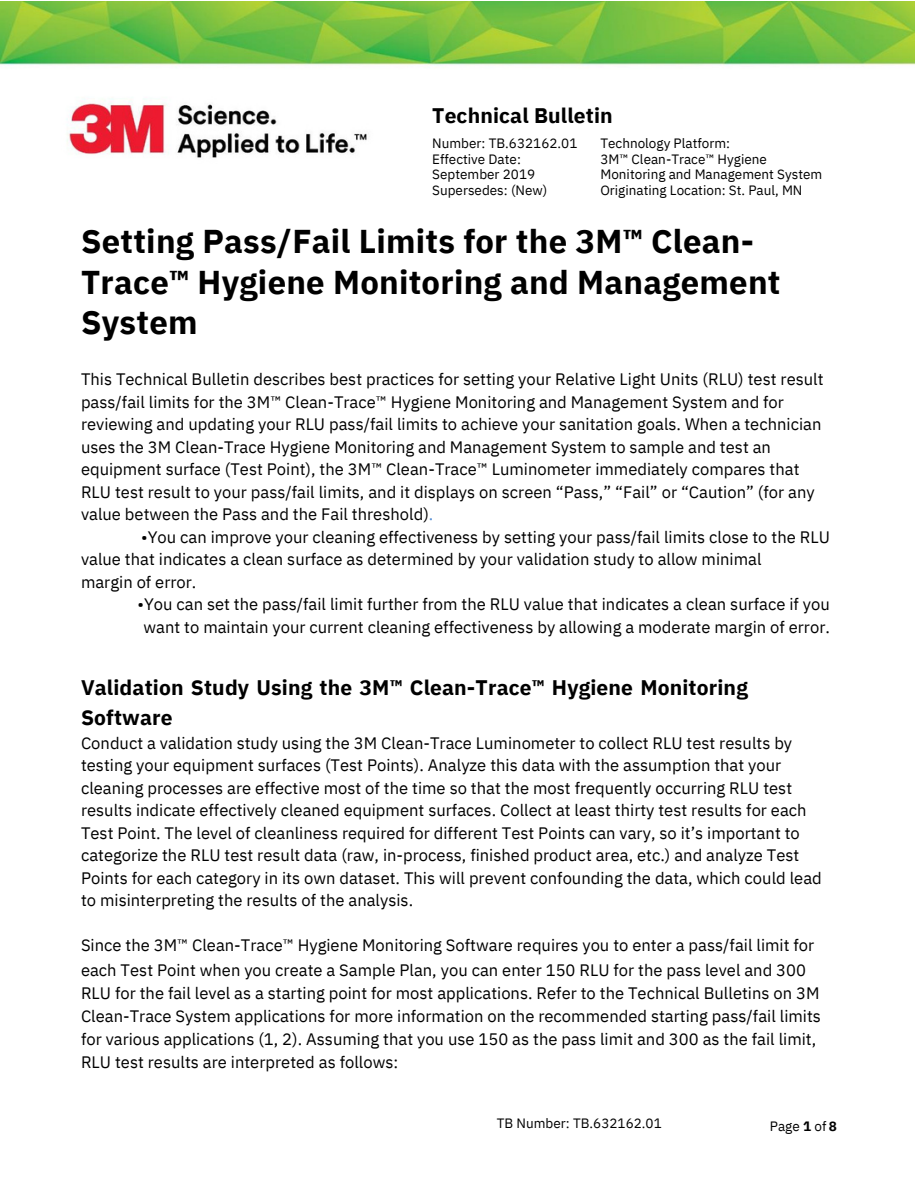
<style>
.page{position:relative;width:918px;height:1188px;background:#fff}
.page>*{position:absolute;margin:0;border:0;box-sizing:border-box;transform-origin:0 0}
.t1{font:700 33px/40.5px "IBM Plex Sans";letter-spacing:.01em;color:#000}
.t2{font:700 21px/29.2px "IBM Plex Sans";letter-spacing:.005em;color:#000}
.t3{font:16.5px/22.5px "IBM Plex Sans";color:#000}
.t4{font:13.5px/15.8px "IBM Plex Sans";color:#000}
.s1{color:#548dd4}
.s2{font-weight:700}
</style>
<div class="page">
<img style="left:0;top:1px;width:915px;height:157px">
<p class="t2" style="left:432px;top:101px;width:182px">Technical Bulletin</p>
<p class="t4" style="left:600px;top:135px;width:131px">Technology Platform:</p>
<p class="t4" style="left:600px;top:151px;width:223px">3M™ Clean-Trace™ Hygiene<br>Monitoring and Management System<br>Originating Location: St. Paul, MN</p>
<p class="t1" style="left:81px;top:221px;width:701px">Setting Pass/Fail Limits for the 3M™ Clean-<br>Trace™ Hygiene Monitoring and Management<br>System</p>
<p class="t4" style="left:432px;top:135px;width:147px">Number: TB.632162.01<br>Effective Date:<br>September 2019<br>Supersedes: (New)</p>
<p class="t3" style="left:81px;top:368px;width:744px">This Technical Bulletin describes best practices for setting your Relative Light Units (RLU) test result pass/fail limits for the 3M™ Clean-Trace™ Hygiene Monitoring and Management System and for reviewing and updating your RLU pass/fail limits to achieve your sanitation goals. When a technician uses the 3M Clean-Trace Hygiene Monitoring and Management System to sample and test an equipment surface (Test Point), the 3M™ Clean-Trace™ Luminometer immediately compares that RLU test result to your pass/fail limits, and it displays on screen “Pass,” “Fail” or “Caution” (for any value between the Pass and the Fail threshold)<span class="s1">.</span></p>
<p class="t3" style="left:141px;top:525px;width:690px">•You can improve your cleaning effectiveness by setting your pass/fail limits close to the RLU</p>
<p class="t3" style="left:81px;top:548px;width:682px">value that indicates a clean surface as determined by your validation study to allow minimal</p>
<p class="t3" style="left:81px;top:570px;width:117px">margin of error.</p>
<p class="t3" style="left:137px;top:593px;width:694px;text-align:center">•You can set the pass/fail limit further from the RLU value that indicates a clean surface if you want to maintain your current cleaning effectiveness by allowing a moderate margin of error.</p>
<p class="t2" style="left:81px;top:673px;width:668px">Validation Study Using the 3M™ Clean-Trace™ Hygiene Monitoring<br>Software</p>
<p class="t3" style="left:81px;top:731px;width:742px">Conduct a validation study using the 3M Clean-Trace Luminometer to collect RLU test results by testing your equipment surfaces (Test Points). Analyze this data with the assumption that your cleaning processes are effective most of the time so that the most frequently occurring RLU test results indicate effectively cleaned equipment surfaces. Collect at least thirty test results for each Test Point. The level of cleanliness required for different Test Points can vary, so it’s important to categorize the RLU test result data (raw, in-process, finished product area, etc.) and analyze Test Points for each category in its own dataset. This will prevent confounding the data, which could lead to misinterpreting the results of the analysis.</p>
<p class="t3" style="left:81px;top:934px;width:735px">Since the 3M™ Clean-Trace™ Hygiene Monitoring Software requires you to enter a pass/fail limit for</p>
<p class="t3" style="left:81px;top:959px;width:727px">each Test Point when you create a Sample Plan, you can enter 150 RLU for the pass level and 300</p>
<p class="t3" style="left:81px;top:981px;width:740px">RLU for the fail level as a starting point for most applications. Refer to the Technical Bulletins on 3M</p>
<p class="t3" style="left:81px;top:1005px;width:742px">Clean-Trace System applications for more information on the recommended starting pass/fail limits</p>
<p class="t3" style="left:81px;top:1027px;width:737px">for various applications (1, 2). Assuming that you use 150 as the pass limit and 300 as the fail limit,</p>
<p class="t3" style="left:81px;top:1051px;width:319px">RLU test results are interpreted as follows:</p>
<p class="t4" style="left:497px;top:1115px;width:167px">TB Number: TB.632162.01</p>
<p class="t4" style="left:770px;top:1118px;width:68px">Page <span class="s2">1</span> of <span class="s2">8</span></p>
</div>
